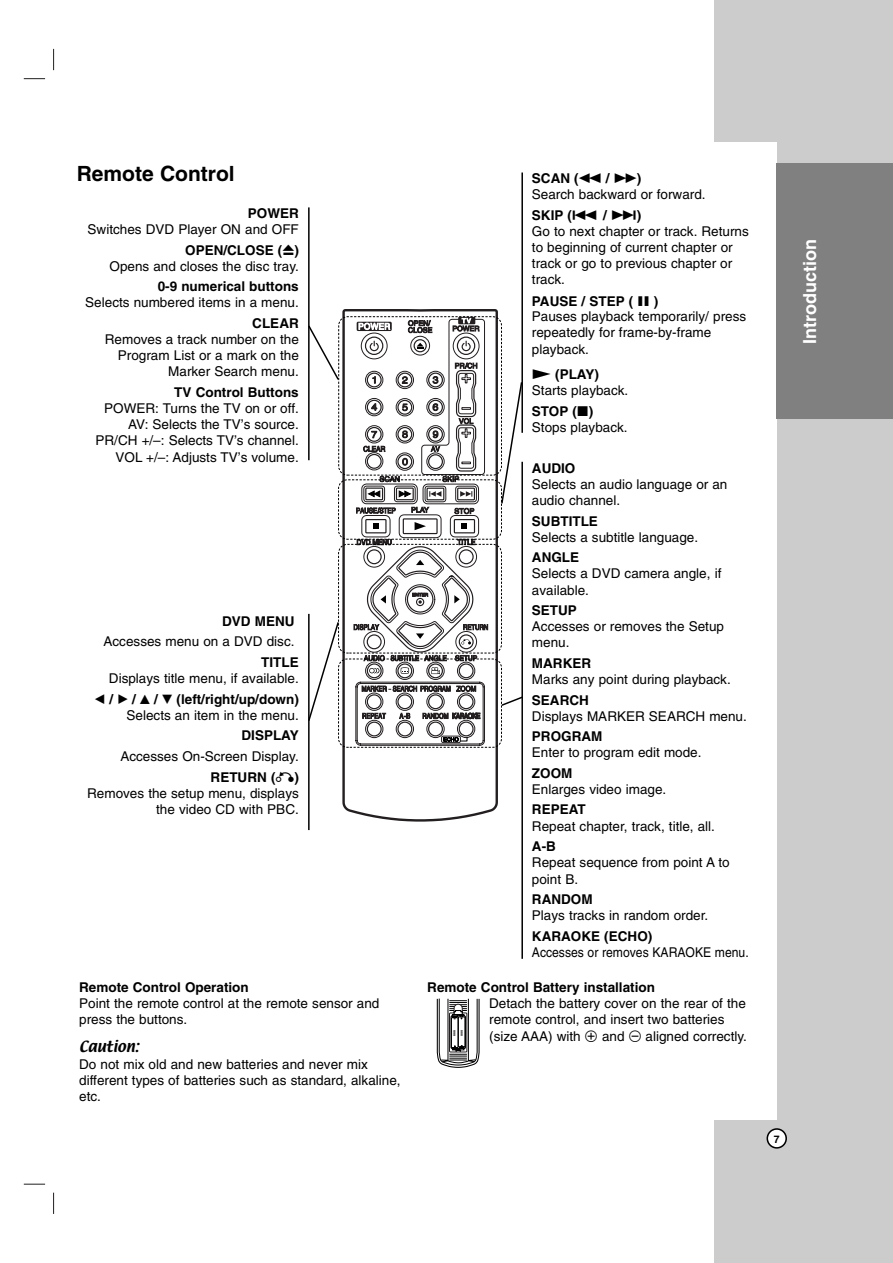
<style>
.page{position:relative;width:893px;height:1263px;background:#fff}
.page>*{position:absolute;margin:0;border:0;box-sizing:border-box;transform-origin:0 0}
.t1{font:700 21px "Helvetica";color:#000}
.t2{font:700 18px "Helvetica";color:#fff}
.t3{font:13.5px/16.2px "Helvetica";color:#000}
.t4{font:700 13.5px "Helvetica";color:#000}
.t5{font:13.5px "Helvetica";color:#000;scale:.9 1}
.t6{font:13.5px "Textile";color:#000}
.t7{font:700 10.5px "Helvetica";color:#000}
.s1{font-weight:700}
.s2{font-family:"Sony PS Common"}
</style>
<div class="page">
<svg style="left:53px;top:49px;width:1px;height:21px"></svg>
<svg style="left:53px;top:1193px;width:1px;height:21px"></svg>
<svg style="left:24px;top:78px;width:21px;height:1px"></svg>
<svg style="left:24px;top:1184px;width:21px;height:1px"></svg>
<div style="left:714px;top:0;width:178px;height:1263px;background:#ccc"></div>
<div style="left:639px;top:142px;width:137px;height:978px;background:#fff"></div>
<svg style="left:766px;top:1128px;width:21px;height:21px"></svg>
<div style="left:776px;top:164px;width:116px;height:255px;background:#808080"></div>
<svg style="left:342px;top:309px;width:156px;height:513px"></svg>
<hr style="left:308px;top:207px;width:1px;height:253px;background:#000">
<hr style="left:308px;top:614px;width:1px;height:216px;background:#000">
<hr style="left:521px;top:462px;width:2px;height:497px;background:#000">
<hr style="left:521px;top:173px;width:2px;height:260px;background:#000">
<svg style="left:308px;top:316px;width:215px;height:432px"></svg>
<svg style="left:436px;top:998px;width:44px;height:70px"></svg>
<h1 class="t1" style="left:77px;top:165px;width:160px">Remote Control</h1>
<p class="t4" style="left:248px;top:208px;width:52px">POWER</p>
<p class="t3" style="left:88px;top:220px;width:213px;line-height:21.5px;text-align:right">Switches DVD Player ON and OFF<br><span class="s1">OPEN/CLOSE (</span><span class="s2">Z</span><span class="s1">)</span></p>
<p class="t3" style="left:110px;top:259px;width:191px">Opens and closes the disc tray.</p>
<p class="t4" style="left:158px;top:281px;width:142px">0-9 numerical buttons</p>
<p class="t3" style="left:85px;top:296px;width:215px">Selects numbered items in a menu.</p>
<p class="t4" style="left:252px;top:318px;width:48px">CLEAR</p>
<p class="t3" style="left:105px;top:332px;width:195px;text-align:right">Removes a track number on the<br>Program List or a mark on the<br>Marker Search menu.</p>
<p class="t4" style="left:174px;top:387px;width:126px">TV Control Buttons</p>
<p class="t3" style="left:95px;top:401px;width:205px;text-align:right">POWER: Turns the TV on or off.<br>AV: Selects the TV’s source.<br>PR/CH +/–: Selects TV’s channel.<br>VOL +/–: Adjusts TV’s volume.</p>
<p class="t4" style="left:222px;top:616px;width:74px">DVD MENU</p>
<p class="t3" style="left:104px;top:635px;width:192px">Accesses menu on a DVD disc.</p>
<p class="t4" style="left:261px;top:657px;width:39px">TITLE</p>
<p class="t3" style="left:95px;top:669px;width:205px;line-height:21.5px;text-align:right">Displays title menu, if available.<br><span class="s2">B</span> <span class="s1">/</span> <span class="s2">B</span> <span class="s1">/</span> <span class="s2">V</span> <span class="s1">/</span> <span class="s2">V</span> <span class="s1">(left/right/up/down)</span></p>
<p class="t3" style="left:127px;top:708px;width:174px">Selects an item in the menu.</p>
<p class="t4" style="left:241px;top:731px;width:59px">DISPLAY</p>
<p class="t3" style="left:120px;top:746px;width:180px;line-height:21.5px;text-align:right">Accesses On-Screen Display.<br><span class="s1">RETURN (</span><span class="s2">O</span><span class="s1">)</span></p>
<p class="t3" style="left:87px;top:786px;width:213px;text-align:right">Removes the setup menu, displays the video CD with PBC.</p>
<p class="t4" style="left:79px;top:982px;width:171px">Remote Control Operation</p>
<p class="t3" style="left:79px;top:996px;width:302px">Point the remote control at the remote sensor and press the buttons.</p>
<p class="t6" style="left:79px;top:1041px;width:61px">CAUTION:</p>
<p class="t3" style="left:79px;top:1057px;width:323px">Do not mix old and new batteries and never mix different types of batteries such as standard, alkaline, etc.</p>
<p class="t3" style="left:532px;top:172px;width:175px;line-height:15.5px"><span class="s1">SCAN (</span><span class="s2">M</span> <span class="s1">/</span> <span class="s2">M</span><span class="s1">)<br></span>Search backward or forward.</p>
<p class="t3" style="left:532px;top:209px;width:218px"><span class="s1">SKIP (</span><span class="s2">.</span> <span class="s1">/</span> <span class="s2">&gt;</span><span class="s1">)<br></span>Go to next chapter or track. Returns to beginning of current chapter or track or go to previous chapter or track.</p>
<p class="t3" style="left:532px;top:294px;width:216px"><span class="s1">PAUSE / STEP (</span> <span class="s2">X</span> <span class="s1">)<br></span>Pauses playback temporarily/ press repeatedly for frame-by-frame playback.</p>
<p class="t3" style="left:532px;top:368px;width:98px;line-height:15.5px"><span class="s2">N</span> <span class="s1">(PLAY)<br></span>Starts playback.</p>
<p class="t3" style="left:532px;top:405px;width:97px;line-height:15.5px"><span class="s1">STOP (</span><span class="s2">X</span><span class="s1">)<br></span>Stops playback.</p>
<p class="t4" style="left:532px;top:463px;width:45px">AUDIO</p>
<p class="t3" style="left:532px;top:477px;width:197px">Selects an audio language or an audio channel.</p>
<p class="t4" style="left:532px;top:516px;width:67px">SUBTITLE</p>
<p class="t3" style="left:532px;top:530px;width:168px">Selects a subtitle language.</p>
<p class="t4" style="left:532px;top:552px;width:49px">ANGLE</p>
<p class="t3" style="left:532px;top:567px;width:191px">Selects a DVD camera angle, if available.</p>
<p class="t4" style="left:532px;top:605px;width:47px">SETUP</p>
<p class="t3" style="left:532px;top:620px;width:194px">Accesses or removes the Setup menu.</p>
<p class="t4" style="left:532px;top:658px;width:61px">MARKER</p>
<p class="t3" style="left:532px;top:673px;width:200px">Marks any point during playback.</p>
<p class="t4" style="left:532px;top:695px;width:58px">SEARCH</p>
<p class="t3" style="left:532px;top:709px;width:216px">Displays MARKER SEARCH menu.</p>
<p class="t4" style="left:532px;top:731px;width:72px">PROGRAM</p>
<p class="t3" style="left:532px;top:746px;width:171px">Enter to program edit mode.</p>
<p class="t4" style="left:532px;top:768px;width:42px">ZOOM</p>
<p class="t3" style="left:532px;top:782px;width:136px">Enlarges video image.</p>
<p class="t4" style="left:532px;top:805px;width:55px">REPEAT</p>
<p class="t3" style="left:532px;top:819px;width:185px">Repeat chapter, track, title, all.</p>
<p class="t4" style="left:532px;top:841px;width:25px">A-B</p>
<p class="t3" style="left:532px;top:856px;width:199px">Repeat sequence from point A to point B.</p>
<p class="t4" style="left:532px;top:894px;width:62px">RANDOM</p>
<p class="t3" style="left:532px;top:909px;width:178px">Plays tracks in random order.</p>
<p class="t4" style="left:532px;top:931px;width:122px">KARAOKE (ECHO)</p>
<p class="t5" style="left:532px;top:947px;width:242px">Accesses or removes KARAOKE menu.</p>
<p class="t4" style="left:427px;top:982px;width:229px">Remote Control Battery installation</p>
<p class="t3" style="left:489px;top:996px;width:259px;line-height:16.6px">Detach the battery cover on the rear of the remote control, and insert two batteries (size AAA) with <span class="s2">3</span> and <span class="s2">#</span> aligned correctly.</p>
<h2 class="t2" style="left:803px;top:344px;width:106px;rotate:-90deg">Introduction</h2>
<p class="t7" style="left:774px;top:1135px;width:7px">7</p>
</div>
